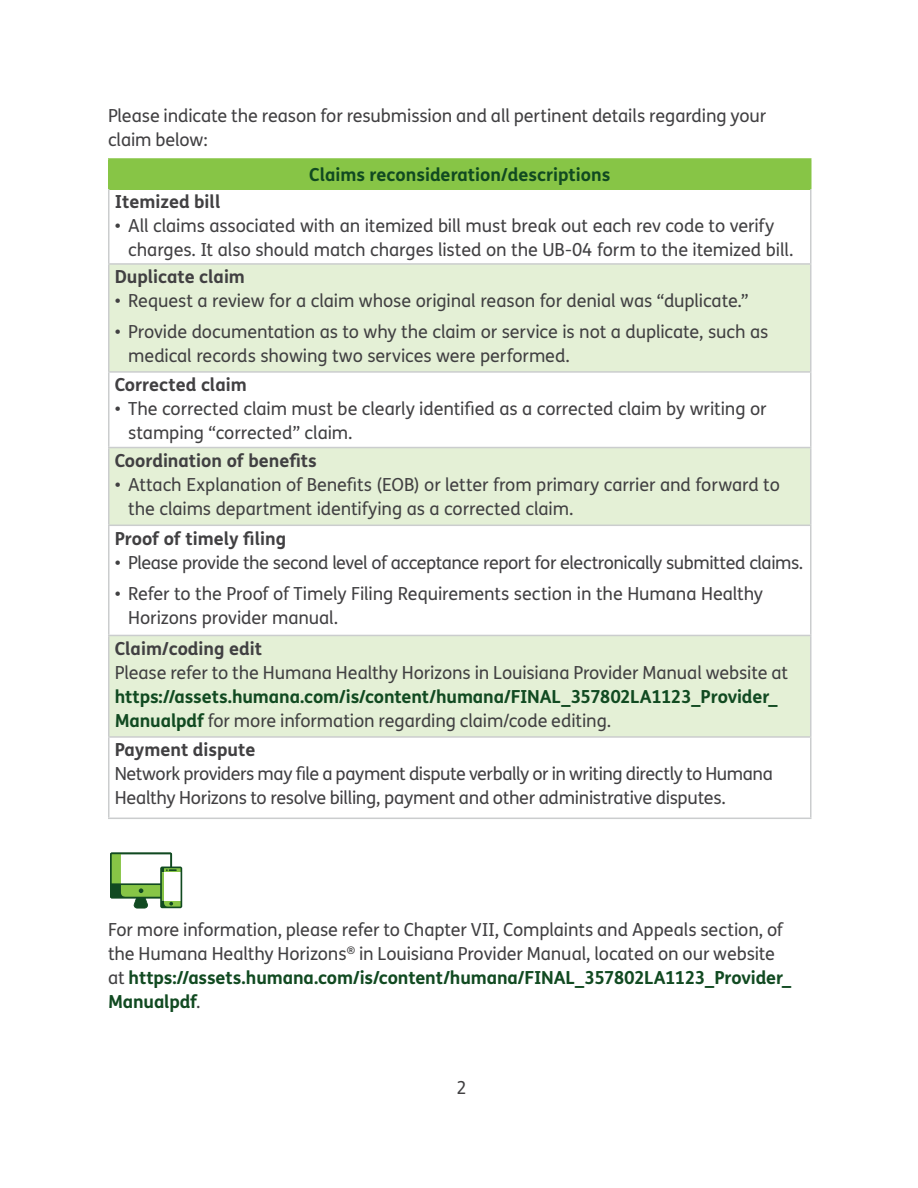
<style>
.page{position:relative;width:918px;height:1188px;background:#fff}
.page>*{position:absolute;margin:0;border:0;box-sizing:border-box;transform-origin:0 0}
.P_Dark_Gray{font:18px/24px "FS Humana";letter-spacing:-.01em;color:#414042}
.t1{font:700 18px "FS Humana";color:#414042}
.t2{font:700 18px "FS Humana";color:#114a21}
.s1{font-weight:700;color:#114a21}
</style>
<div class="page">
<div style="left:109px;top:159px;width:702px;height:30px;background:#87c546"></div>
<svg style="left:110px;top:265px;width:700px;height:471px;fill:#e4f0d6"></svg>
<hr style="left:108px;top:158px;width:704px;height:2px;background:#87c546">
<hr style="left:108px;top:160px;width:2px;height:29px;background:#87c546">
<hr style="left:810px;top:160px;width:2px;height:29px;background:#87c546">
<hr style="left:108px;top:189px;width:2px;height:74px;background:#cbcdce">
<hr style="left:810px;top:189px;width:2px;height:74px;background:#cbcdce">
<hr style="left:108px;top:265px;width:2px;height:106px;background:#cbcdce">
<hr style="left:810px;top:265px;width:2px;height:106px;background:#cbcdce">
<hr style="left:108px;top:373px;width:2px;height:74px;background:#cbcdce">
<hr style="left:810px;top:373px;width:2px;height:74px;background:#cbcdce">
<hr style="left:108px;top:448px;width:2px;height:77px;background:#cbcdce">
<hr style="left:810px;top:448px;width:2px;height:77px;background:#cbcdce">
<hr style="left:108px;top:526px;width:2px;height:109px;background:#cbcdce">
<hr style="left:810px;top:526px;width:2px;height:109px;background:#cbcdce">
<hr style="left:108px;top:636px;width:2px;height:100px;background:#cbcdce">
<hr style="left:810px;top:636px;width:2px;height:100px;background:#cbcdce">
<hr style="left:108px;top:738px;width:2px;height:80px;background:#cbcdce">
<hr style="left:810px;top:738px;width:2px;height:80px;background:#cbcdce">
<hr style="left:108px;top:818px;width:704px;height:1px;background:#cbcdce">
<hr style="left:108px;top:263px;width:704px;height:2px;background:#cbcdce">
<hr style="left:108px;top:371px;width:704px;height:2px;background:#cbcdce">
<hr style="left:108px;top:447px;width:704px;height:1px;background:#cbcdce">
<hr style="left:108px;top:525px;width:704px;height:1px;background:#cbcdce">
<hr style="left:108px;top:635px;width:704px;height:1px;background:#cbcdce">
<hr style="left:108px;top:736px;width:704px;height:2px;background:#cbcdce">
<svg style="left:110px;top:852px;width:73px;height:57px"></svg>
<p class="P_Dark_Gray" style="left:108px;top:103px;width:660px">Please indicate the reason for resubmission and all pertinent details regarding your claim below:</p>
<p class="t2" style="left:309px;top:161px;width:303px">Claims reconsideration/descriptions</p>
<p class="t1" style="left:115px;top:188px;width:107px">Itemized bill</p>
<p class="P_Dark_Gray" style="left:128px;top:213px;width:667px;text-indent:-14px">• All claims associated with an itemized bill must break out each rev code to verify charges. It also should match charges listed on the UB-04 form to the itemized bill.</p>
<p class="t1" style="left:115px;top:263px;width:132px">Duplicate claim</p>
<p class="P_Dark_Gray" style="left:115px;top:289px;width:635px">• Request a review for a claim whose original reason for denial was “duplicate.”</p>
<p class="P_Dark_Gray" style="left:128px;top:320px;width:642px;text-indent:-14px">• Provide documentation as to why the claim or service is not a duplicate, such as medical records showing two services were performed.</p>
<p class="t1" style="left:115px;top:371px;width:133px">Corrected claim</p>
<p class="P_Dark_Gray" style="left:128px;top:397px;width:640px;text-indent:-14px">• The corrected claim must be clearly identified as a corrected claim by writing or stamping “corrected” claim.</p>
<p class="t1" style="left:115px;top:447px;width:204px">Coordination of benefits</p>
<p class="P_Dark_Gray" style="left:128px;top:472px;width:653px;text-indent:-14px">• Attach Explanation of Benefits (EOB) or letter from primary carrier and forward to the claims department identifying as a corrected claim.</p>
<p class="t1" style="left:115px;top:524px;width:173px">Proof of timely filing</p>
<p class="P_Dark_Gray" style="left:115px;top:550px;width:690px">• Please provide the second level of acceptance report for electronically submitted claims.</p>
<p class="P_Dark_Gray" style="left:128px;top:581px;width:636px;text-indent:-14px">• Refer to the Proof of Timely Filing Requirements section in the Humana Healthy<br>Horizons provider manual.</p>
<p class="t1" style="left:115px;top:635px;width:149px">Claim/coding edit</p>
<p class="P_Dark_Gray" style="left:115px;top:660px;width:675px">Please refer to the Humana Healthy Horizons in Louisiana Provider Manual website at <span class="s1">https://assets.humana.com/is/content/humana/FINAL_357802LA1123_Provider_<br>Manualpdf</span> for more information regarding claim/code editing.</p>
<p class="t1" style="left:115px;top:736px;width:142px">Payment dispute</p>
<p class="P_Dark_Gray" style="left:115px;top:762px;width:660px">Network providers may file a payment dispute verbally or in writing directly to Humana<br>Healthy Horizons to resolve billing, payment and other administrative disputes.</p>
<p class="P_Dark_Gray" style="left:108px;top:917px;width:685px">For more information, please refer to Chapter VII, Complaints and Appeals section, of the Humana Healthy Horizons<sup>®</sup> in Louisiana Provider Manual, located on our website at <span class="s1">https://assets.humana.com/is/content/humana/FINAL_357802LA1123_Provider_ Manualpdf</span>.</p>
<p class="P_Dark_Gray" style="left:457px;top:1075px;width:12px">2</p>
</div>
